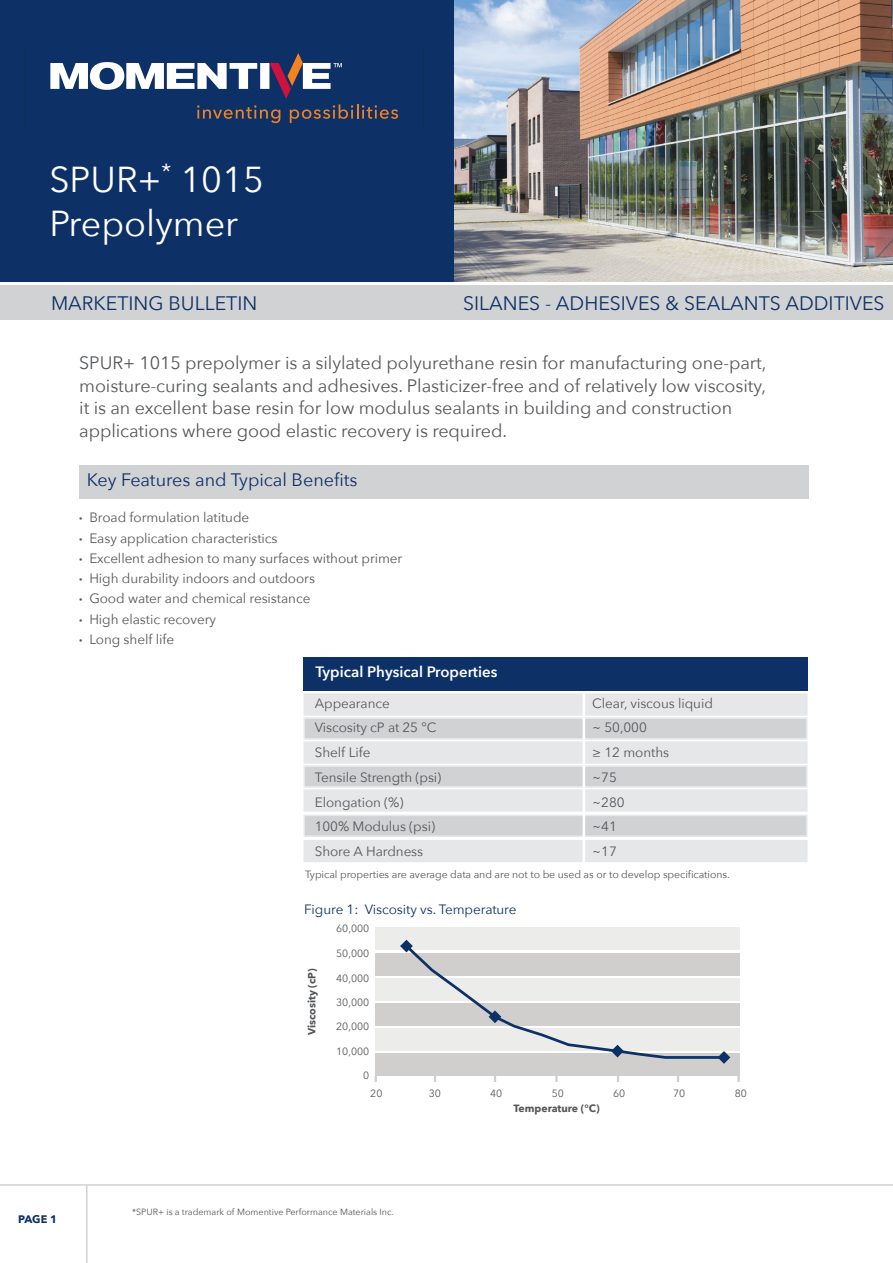
<style>
.page{position:relative;width:893px;height:1263px;background:#fff}
.page>*{position:absolute;margin:0;border:0;box-sizing:border-box;transform-origin:0 0}
.t1{font:36px/43.8px "Avenir Next";color:#fff}
.t2{font:19.5px "Avenir Next";color:#0d3166}
.t3{font:18px/22.5px "Avenir Next";letter-spacing:-.005em;color:#55585b}
.t4{font:18px "Avenir Next";color:#0d3166}
.t5{font:600 15px "Avenir Next";color:#fff}
.t6{font:13.5px "Avenir Next";letter-spacing:-.005em;color:#55585b}
.t7{font:13.5px "Avenir Next";letter-spacing:-.005em;color:#0d3166}
.t8{font:700 10.95px "Avenir Next";color:#0d3166}
.t9{font:10.5px "Avenir Next";letter-spacing:-.005em;color:#55585b}
.t10{font:700 10.5px "Avenir Next";color:#55585b}
.t11{font:9px "Avenir Next";color:#55585b}
.s1{font-family:"Myriad Pro";font-weight:300}
</style>
<div class="page">
<div style="left:0;top:0;width:458px;height:281px;background:#0d3166"></div>
<div style="left:0;top:285px;width:893px;height:35px;background:#d1d2d4"></div>
<hr style="left:86px;top:1184px;width:1px;height:79px;background:#d1d2d4">
<hr style="left:0;top:1184px;width:893px;height:2px;background:#d1d2d4">
<svg style="left:50px;top:53px;width:349px;height:71px"></svg>
<img style="left:455px;top:0;width:438px;height:281px">
<div style="left:375px;top:928px;width:365px;height:22px;background:#ecedea"></div>
<div style="left:375px;top:953px;width:365px;height:22px;background:#d1cfcd"></div>
<div style="left:375px;top:978px;width:365px;height:22px;background:#ecedea"></div>
<div style="left:375px;top:1003px;width:365px;height:22px;background:#d1cfcd"></div>
<div style="left:375px;top:1028px;width:365px;height:23px;background:#ecedea"></div>
<div style="left:375px;top:1053px;width:365px;height:23px;background:#d1cfcd"></div>
<div style="left:304px;top:693px;width:504px;height:23px;background:#e6e7e9"></div>
<div style="left:304px;top:717px;width:504px;height:23px;background:#d1d2d4;border:2px solid #e6e7e9"></div>
<div style="left:304px;top:741px;width:504px;height:23px;background:#e6e7e9"></div>
<div style="left:304px;top:765px;width:504px;height:23px;background:#d1d2d4;border:2px solid #e6e7e9"></div>
<div style="left:304px;top:789px;width:504px;height:23px;background:#e6e7e9"></div>
<div style="left:304px;top:815px;width:504px;height:22px;background:#d1d2d4;border:2px solid #e6e7e9"></div>
<div style="left:304px;top:840px;width:504px;height:22px;background:#e6e7e9"></div>
<div style="left:79px;top:465px;width:729px;height:33px;background:#d1d2d4"></div>
<div style="left:304px;top:657px;width:504px;height:34px;background:#0d3166"></div>
<hr style="left:583px;top:693px;width:2px;height:169px;background:#fff">
<svg style="left:400px;top:940px;width:330px;height:124px"></svg>
<svg style="left:375px;top:1076px;width:2px;height:6px"></svg>
<svg style="left:434px;top:1076px;width:2px;height:6px"></svg>
<svg style="left:494px;top:1076px;width:2px;height:6px"></svg>
<svg style="left:555px;top:1076px;width:3px;height:6px"></svg>
<svg style="left:617px;top:1076px;width:2px;height:6px"></svg>
<svg style="left:677px;top:1076px;width:2px;height:6px"></svg>
<svg style="left:737px;top:1076px;width:3px;height:6px"></svg>
<h1 class="t1" style="left:49px;top:156px;width:216px">SPUR+<sup>*</sup> 1015<br>Prepolymer</h1>
<h2 class="t2" style="left:51px;top:287px;width:208px">MARKETING BULLETIN</h2>
<h2 class="t2" style="left:463px;top:287px;width:423px">SILANES - ADHESIVES &amp; SEALANTS ADDITIVES</h2>
<p class="t3" style="left:79px;top:351px;width:689px">SPUR+ 1015 prepolymer is a silylated polyurethane resin for manufacturing one-part, moisture-curing sealants and adhesives. Plasticizer-free and of relatively low viscosity, it is an excellent base resin for low modulus sealants in building and construction applications where good elastic recovery is required.</p>
<h3 class="t4" style="left:87px;top:465px;width:272px">Key Features and Typical Benefits</h3>
<p class="t6" style="left:79px;top:506px;width:172px"><span class="s1">•</span> Broad formulation latitude</p>
<p class="t6" style="left:79px;top:527px;width:200px"><span class="s1">•</span> Easy application characteristics</p>
<p class="t6" style="left:79px;top:547px;width:325px"><span class="s1">•</span> Excellent adhesion to many surfaces without primer</p>
<p class="t6" style="left:79px;top:567px;width:237px"><span class="s1">•</span> High durability indoors and outdoors</p>
<p class="t6" style="left:79px;top:587px;width:233px"><span class="s1">•</span> Good water and chemical resistance</p>
<p class="t6" style="left:79px;top:608px;width:138px"><span class="s1">•</span> High elastic recovery</p>
<p class="t6" style="left:79px;top:628px;width:96px"><span class="s1">•</span> Long shelf life</p>
<p class="t5" style="left:316px;top:659px;width:183px">Typical Physical Properties</p>
<p class="t6" style="left:315px;top:691px;width:77px">Appearance</p>
<p class="t6" style="left:592px;top:691px;width:122px">Clear, viscous liquid</p>
<p class="t6" style="left:315px;top:716px;width:123px">Viscosity cP at 25 °C</p>
<p class="t6" style="left:592px;top:716px;width:56px">~ 50,000</p>
<p class="t6" style="left:315px;top:741px;width:57px">Shelf Life</p>
<p class="t6" style="left:592px;top:741px;width:78px">≥ 12 months</p>
<p class="t6" style="left:315px;top:766px;width:128px">Tensile Strength (psi)</p>
<p class="t6" style="left:592px;top:766px;width:26px">~75</p>
<p class="t6" style="left:315px;top:790px;width:90px">Elongation (%)</p>
<p class="t6" style="left:592px;top:790px;width:34px">~280</p>
<p class="t6" style="left:315px;top:815px;width:122px">100% Modulus (psi)</p>
<p class="t6" style="left:592px;top:815px;width:26px">~41</p>
<p class="t6" style="left:315px;top:840px;width:110px">Shore A Hardness</p>
<p class="t6" style="left:592px;top:840px;width:26px">~17</p>
<p class="t9" style="left:305px;top:866px;width:426px">Typical properties are average data and are not to be used as or to develop specifications.</p>
<p class="t7" style="left:304px;top:898px;width:214px">Figure 1: Viscosity vs. Temperature</p>
<p class="t8" style="left:18px;top:1210px;width:40px">PAGE 1</p>
<p class="t10" style="left:303px;top:1035px;width:68px;rotate:-90deg">Viscosity (cP)</p>
<p class="t9" style="left:336px;top:919px;width:35px">60,000</p>
<p class="t9" style="left:336px;top:944px;width:35px">50,000</p>
<p class="t9" style="left:336px;top:969px;width:35px">40,000</p>
<p class="t9" style="left:336px;top:993px;width:35px">30,000</p>
<p class="t9" style="left:336px;top:1018px;width:35px">20,000</p>
<p class="t9" style="left:336px;top:1042px;width:35px">10,000</p>
<p class="t9" style="left:363px;top:1066px;width:8px">0</p>
<p class="t9" style="left:370px;top:1084px;width:14px">20</p>
<p class="t9" style="left:429px;top:1084px;width:14px">30</p>
<p class="t9" style="left:490px;top:1084px;width:14px">40</p>
<p class="t9" style="left:552px;top:1084px;width:14px">50</p>
<p class="t9" style="left:613px;top:1084px;width:14px">60</p>
<p class="t9" style="left:673px;top:1084px;width:14px">70</p>
<p class="t9" style="left:735px;top:1084px;width:14px">80</p>
<p class="t10" style="left:513px;top:1099px;width:88px">Temperature (°C)</p>
<p class="t11" style="left:132px;top:1204px;width:263px">*SPUR+ is a trademark of Momentive Performance Materials Inc.</p>
</div>
